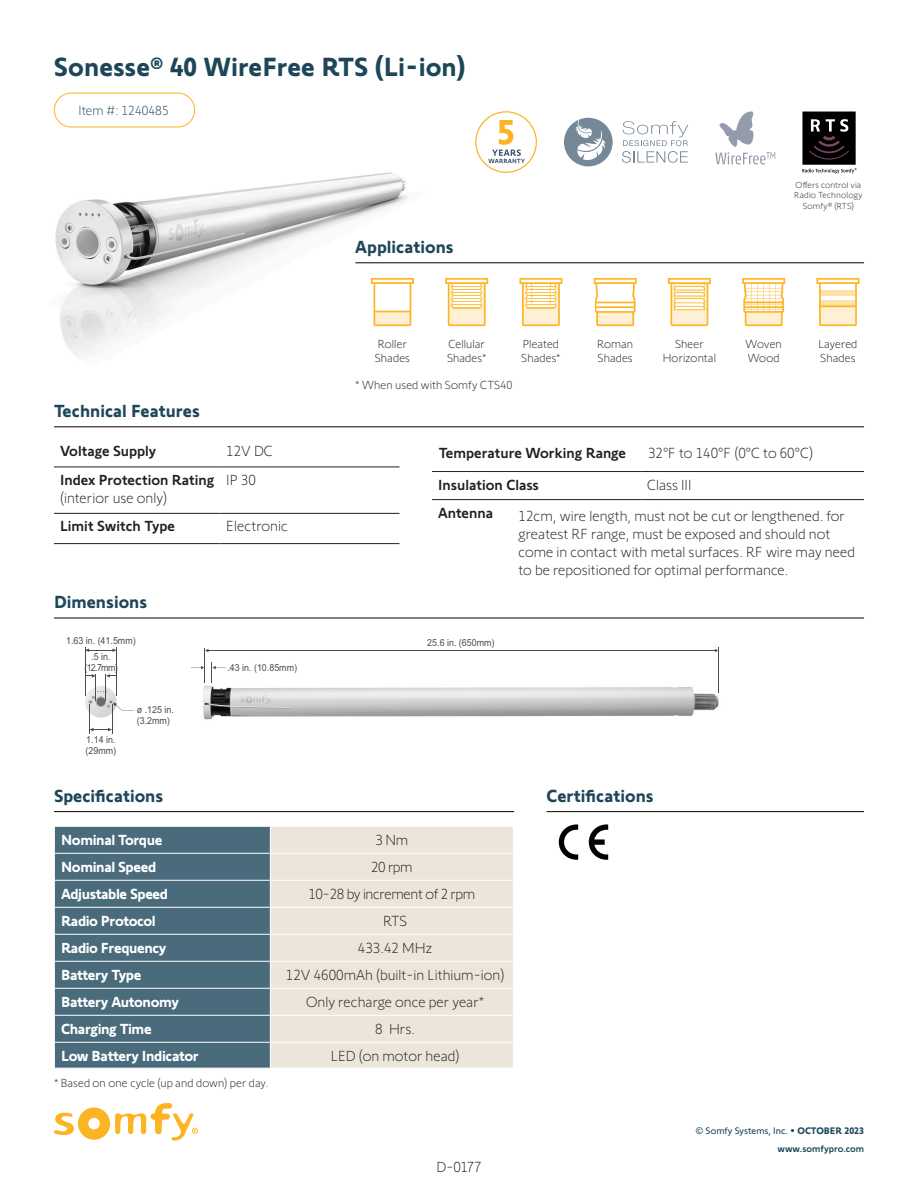
<style>
.page{position:relative;width:918px;height:1188px;background:#fff}
.page>*{position:absolute;margin:0;border:0;box-sizing:border-box;transform-origin:0 0}
.t1{font:700 27px "Somfy Sans";color:#1d4759}
.t2{font:700 18px "Somfy Sans";color:#1d4759}
.Page_descriptions{font:300 15px/18px "Somfy Sans";color:#231f20}
.Page_descriptions-2{font:700 15px "Somfy Sans";letter-spacing:-.025em;color:#fff}
.Page_descriptions-3{font:500 15px "Somfy Sans";color:#231f20}
.Page_descriptions-4{font:300 15px "Somfy Sans";letter-spacing:-.025em;color:#231f20}
.TOC_listings{font:300 15px "Somfy Sans";color:#231f20}
.t3{font:300 13.5px "Somfy Sans";color:#1d4759}
.t4{font:300 12px/14.4px "Somfy Sans";letter-spacing:.005em;color:#231f20}
.t5{font:9.75px/10.9px "Arial";color:#4b4c4d;scale:.92 1}
.t6{font:9.75px/18px "Somfy Sans";color:#1c4758;text-align:right}
.t7{font:300 9px/10.8px "Somfy Sans";letter-spacing:.015em;color:#231f20;text-align:center}
.s1{font-weight:700}
.s2{font-weight:500}
</style>
<div class="page">
<svg style="left:54px;top:1103px;width:144px;height:38px"></svg>
<img style="left:55px;top:172px;width:381px;height:184px">
<img style="left:203px;top:685px;width:516px;height:35px">
<hr style="left:718px;top:647px;width:1px;height:45px;background:#4b4c4d">
<hr style="left:207px;top:650px;width:508px;height:1px;background:#4b4c4d">
<svg style="left:211px;top:663px;width:15px;height:20px"></svg>
<svg style="left:191px;top:666px;width:13px;height:3px"></svg>
<hr style="left:204px;top:648px;width:1px;height:35px;background:#4b4c4d">
<img style="left:85px;top:698px;width:29px;height:20px">
<hr style="left:117px;top:648px;width:1px;height:48px;background:#4b4c4d">
<hr style="left:85px;top:648px;width:1px;height:48px;background:#4b4c4d">
<svg style="left:86px;top:649px;width:31px;height:3px"></svg>
<svg style="left:90px;top:728px;width:22px;height:3px"></svg>
<hr style="left:89px;top:704px;width:1px;height:30px;background:#4b4c4d">
<hr style="left:112px;top:704px;width:1px;height:30px;background:#4b4c4d">
<svg style="left:86px;top:674px;width:48px;height:37px"></svg>
<hr style="left:54px;top:617px;width:810px;height:2px;background:#231f20">
<hr style="left:54px;top:426px;width:810px;height:1px;background:#231f20">
<hr style="left:54px;top:811px;width:460px;height:1px;background:#231f20">
<hr style="left:546px;top:811px;width:318px;height:1px;background:#231f20">
<svg style="left:559px;top:824px;width:49px;height:36px"></svg>
<div style="left:55px;top:827px;width:215px;height:241px;background:#4a6b7b"></div>
<div style="left:271px;top:827px;width:242px;height:241px;background:#ebe6d9"></div>
<hr style="left:54px;top:853px;width:217px;height:1px;background:#fff">
<hr style="left:54px;top:880px;width:217px;height:1px;background:#fff">
<hr style="left:54px;top:907px;width:217px;height:1px;background:#fff">
<hr style="left:54px;top:934px;width:217px;height:1px;background:#fff">
<hr style="left:54px;top:961px;width:217px;height:1px;background:#fff">
<hr style="left:54px;top:988px;width:217px;height:1px;background:#fff">
<hr style="left:54px;top:1015px;width:217px;height:1px;background:#fff">
<hr style="left:54px;top:1042px;width:217px;height:1px;background:#fff">
<svg style="left:54px;top:827px;width:1px;height:241px"></svg>
<hr style="left:271px;top:853px;width:243px;height:1px;background:#fff">
<hr style="left:271px;top:880px;width:243px;height:1px;background:#fff">
<hr style="left:271px;top:907px;width:243px;height:1px;background:#fff">
<hr style="left:271px;top:934px;width:243px;height:1px;background:#fff">
<hr style="left:271px;top:961px;width:243px;height:1px;background:#fff">
<hr style="left:271px;top:988px;width:243px;height:1px;background:#fff">
<hr style="left:271px;top:1015px;width:243px;height:1px;background:#fff">
<hr style="left:271px;top:1042px;width:243px;height:1px;background:#fff">
<div style="left:54px;top:93px;width:141px;height:34px;border:1px solid #fcb423;border-radius:17px"></div>
<hr style="left:54px;top:467px;width:166px;height:1px;background:#231f20">
<hr style="left:220px;top:467px;width:179px;height:1px;background:#231f20">
<hr style="left:54px;top:513px;width:166px;height:1px;background:#231f20">
<hr style="left:220px;top:513px;width:179px;height:1px;background:#231f20">
<hr style="left:54px;top:543px;width:166px;height:1px;background:#231f20">
<hr style="left:220px;top:543px;width:179px;height:1px;background:#231f20">
<hr style="left:432px;top:471px;width:209px;height:1px;background:#231f20">
<hr style="left:641px;top:471px;width:223px;height:1px;background:#231f20">
<hr style="left:432px;top:499px;width:209px;height:1px;background:#231f20">
<hr style="left:641px;top:499px;width:223px;height:1px;background:#231f20">
<div style="left:564px;top:118px;width:49px;height:48px;background:#768798;border-radius:50%"></div>
<svg style="left:576px;top:119px;width:29px;height:43px"></svg>
<svg style="left:622px;top:121px;width:66px;height:42px"></svg>
<svg style="left:475px;top:111px;width:62px;height:62px"></svg>
<div style="left:802px;top:112px;width:54px;height:53px;background:#000"></div>
<svg style="left:809px;top:119px;width:40px;height:41px"></svg>
<svg style="left:802px;top:168px;width:54px;height:5px"></svg>
<svg style="left:715px;top:112px;width:60px;height:53px"></svg>
<hr style="left:355px;top:262px;width:509px;height:1px;background:#231f20">
<svg style="left:371px;top:278px;width:43px;height:48px"></svg>
<svg style="left:445px;top:278px;width:43px;height:48px"></svg>
<svg style="left:519px;top:278px;width:43px;height:48px"></svg>
<svg style="left:594px;top:278px;width:43px;height:48px"></svg>
<svg style="left:668px;top:278px;width:43px;height:48px"></svg>
<svg style="left:742px;top:278px;width:43px;height:48px"></svg>
<svg style="left:816px;top:278px;width:43px;height:48px"></svg>
<p class="t1" style="left:54px;top:44px;width:413px">Sonesse® 40 WireFree RTS (Li-ion)</p>
<p class="t3" style="left:79px;top:101px;width:92px">Item #: 1240485</p>
<p class="t2" style="left:54px;top:396px;width:147px">Technical Features</p>
<p class="Page_descriptions-3" style="left:60px;top:439px;width:98px">Voltage Supply</p>
<p class="Page_descriptions" style="left:226px;top:441px;width:48px">12V DC</p>
<p class="Page_descriptions-3" style="left:60px;top:468px;width:156px">Index Protection Rating</p>
<p class="Page_descriptions" style="left:60px;top:487px;width:109px">(interior use only)</p>
<p class="Page_descriptions" style="left:226px;top:469px;width:31px">IP 30</p>
<p class="Page_descriptions-3" style="left:60px;top:514px;width:117px">Limit Switch Type</p>
<p class="Page_descriptions" style="left:226px;top:516px;width:63px">Electronic</p>
<p class="t2" style="left:54px;top:587px;width:95px">Dimensions</p>
<p class="t5" style="left:66px;top:635px;width:77px">1.63 in. (41.5mm)</p>
<p class="t5" style="left:84px;top:651px;width:38px;text-align:center">.5 in. (12.7mm)</p>
<p class="t5" style="left:86px;top:734px;width:35px">1.14 in. (29mm)</p>
<p class="t5" style="left:137px;top:705px;width:42px">ø .125 in. (3.2mm)</p>
<p class="t5" style="left:227px;top:662px;width:77px">.43 in. (10.85mm)</p>
<p class="t2" style="left:355px;top:232px;width:100px">Applications</p>
<p class="t7" style="left:794px;top:178px;width:70px">Offers control via<br>Radio Technology<br>Somfy® (RTS)</p>
<p class="t4" style="left:375px;top:335px;width:37px">Roller<br>Shades</p>
<p class="t4" style="left:447px;top:335px;width:41px">Cellular<br>Shades*</p>
<p class="t4" style="left:521px;top:335px;width:41px">Pleated<br>Shades*</p>
<p class="t4" style="left:597px;top:335px;width:38px">Roman<br>Shades</p>
<p class="t4" style="left:663px;top:335px;width:55px;text-align:center">Sheer<br>Horizontal</p>
<p class="t4" style="left:746px;top:335px;width:38px">Woven<br>Wood</p>
<p class="t4" style="left:818px;top:335px;width:40px">Layered<br>Shades</p>
<p class="t4" style="left:355px;top:377px;width:159px">* When used with Somfy CTS40</p>
<p class="Page_descriptions-3" style="left:439px;top:441px;width:189px">Temperature Working Range</p>
<p class="Page_descriptions" style="left:648px;top:442px;width:167px">32°F to 140°F (0°C to 60°C)</p>
<p class="Page_descriptions-3" style="left:438px;top:472px;width:103px">Insulation Class</p>
<p class="Page_descriptions" style="left:647px;top:474px;width:46px">Class III</p>
<p class="Page_descriptions-3" style="left:438px;top:501px;width:57px">Antenna</p>
<p class="Page_descriptions" style="left:519px;top:505px;width:338px">12cm, wire length, must not be cut or lengthened. for greatest RF range, must be exposed and should not come in contact with metal surfaces. RF wire may need to be repositioned for optimal performance.</p>
<p class="t5" style="left:427px;top:638px;width:75px">25.6 in. (650mm)</p>
<p class="t2" style="left:54px;top:781px;width:111px">Specifications</p>
<p class="t2" style="left:546px;top:781px;width:109px">Certifications</p>
<p class="Page_descriptions-2" style="left:61px;top:828px;width:103px">Nominal Torque</p>
<p class="Page_descriptions" style="left:376px;top:830px;width:34px">3 Nm</p>
<p class="Page_descriptions-2" style="left:61px;top:855px;width:97px">Nominal Speed</p>
<p class="Page_descriptions" style="left:371px;top:857px;width:43px">20 rpm</p>
<p class="Page_descriptions-2" style="left:61px;top:882px;width:108px">Adjustable Speed</p>
<p class="Page_descriptions-4" style="left:308px;top:883px;width:168px">10-28 by increment of 2 rpm</p>
<p class="Page_descriptions-2" style="left:61px;top:909px;width:96px">Radio Protocol</p>
<p class="Page_descriptions" style="left:383px;top:911px;width:25px">RTS</p>
<p class="Page_descriptions-2" style="left:61px;top:936px;width:107px">Radio Frequency</p>
<p class="Page_descriptions" style="left:358px;top:938px;width:76px">433.42 MHz</p>
<p class="Page_descriptions-2" style="left:61px;top:963px;width:82px">Battery Type</p>
<p class="Page_descriptions" style="left:286px;top:965px;width:220px">12V 4600mAh (built-in Lithium-ion)</p>
<p class="Page_descriptions-2" style="left:61px;top:990px;width:119px">Battery Autonomy</p>
<p class="Page_descriptions" style="left:306px;top:992px;width:180px">Only recharge once per year*</p>
<p class="Page_descriptions-2" style="left:61px;top:1017px;width:92px">Charging Time</p>
<p class="Page_descriptions" style="left:375px;top:1019px;width:41px">8 Hrs.</p>
<p class="Page_descriptions-2" style="left:61px;top:1044px;width:139px">Low Battery Indicator</p>
<p class="Page_descriptions" style="left:331px;top:1046px;width:130px">LED (on motor head)</p>
<p class="t4" style="left:54px;top:1074px;width:216px">* Based on one cycle (up and down) per day.</p>
<p class="TOC_listings" style="left:436px;top:1156px;width:47px">D-0177</p>
<p class="t6" style="left:695px;top:1121px;width:170px">© Somfy Systems, Inc. <span class="s1">• OCTOBER 2023 </span><span class="s2">www.somfypro.com</span></p>
</div>
